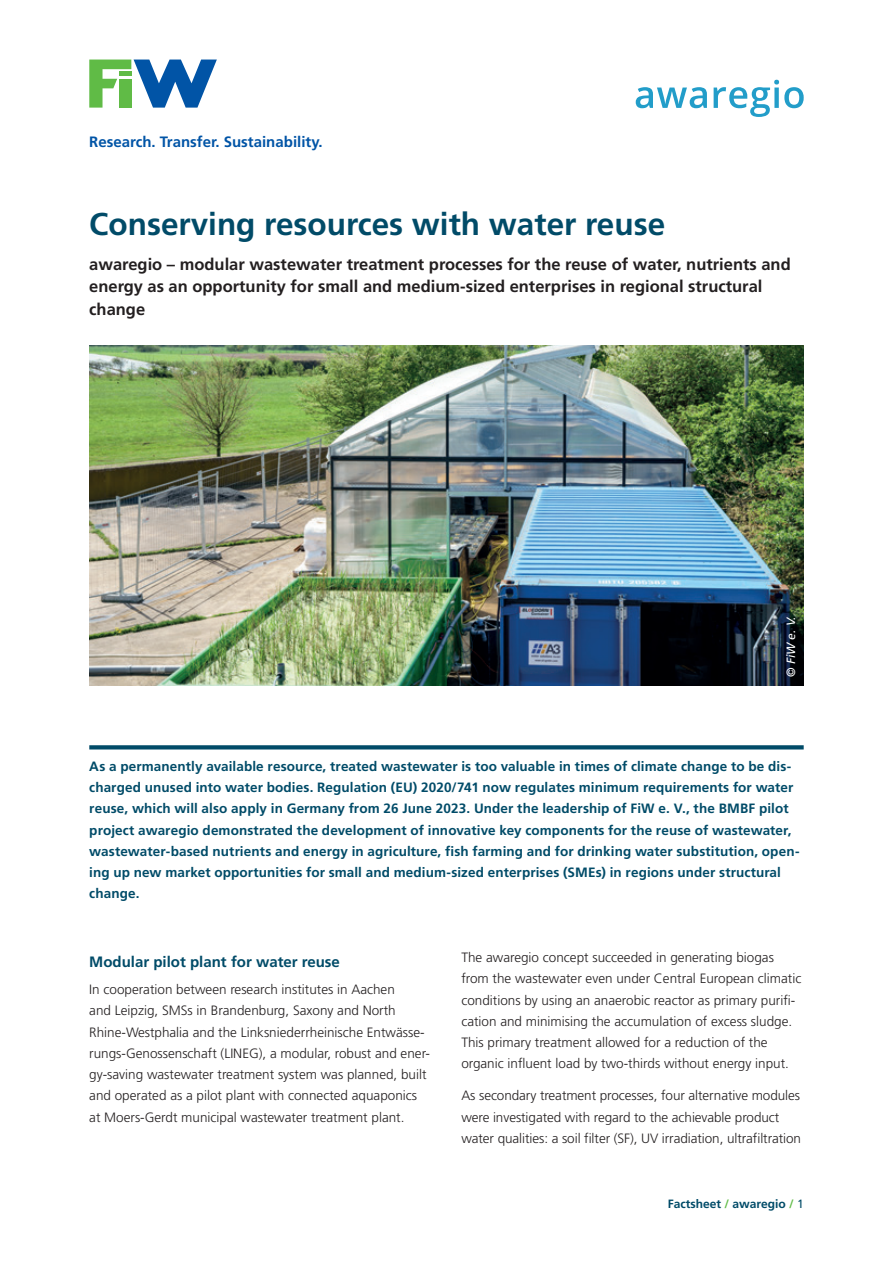
<style>
.page{position:relative;width:893px;height:1263px;background:#fff}
.page>*{position:absolute;margin:0;border:0;box-sizing:border-box;transform-origin:0 0}
.Titel{font:31.5px "Frutiger LT 65 Bd";color:#014b68}
.U1{font:16.5px/22.5px "Frutiger LT 65 Bd";color:#231f20}
.t1{font:15px "Frutiger LT 65 Bd";color:#0154a6}
.U2{font:15px "Frutiger LT 65 Bd";color:#014b68}
.Copy{font:13.5px/21.3px "Frutiger LT 45 Lt";color:#231f20}
.Anleser_Dunkelblau{font:13.5px/21.3px "Frutiger LT 65 Bd";letter-spacing:.01em;color:#014b68}
.t2{font:12px "Frutiger LT 65 Bd";color:#014b68}
.BU{font:12px "Frutiger LT 56 It";color:#fff}
.s1{color:#60bb46}
.s2{font-family:"Frutiger LT 55 Rm"}
</style>
<div class="page">
<svg style="left:89px;top:60px;width:128px;height:48px"></svg>
<svg style="left:89px;top:745px;width:715px;height:4px;background:#105671"></svg>
<img style="left:89px;top:345px;width:715px;height:341px">
<svg style="left:636px;top:87px;width:71px;height:21px"></svg>
<svg style="left:714px;top:80px;width:90px;height:37px"></svg>
<p class="t1" style="left:89px;top:133px;width:235px">Research. Transfer. Sustainability.</p>
<p class="Titel" style="left:89px;top:205px;width:577px">Conserving resources with water reuse</p>
<p class="U1" style="left:89px;top:253px;width:703px">awaregio – modular wastewater treatment processes for the reuse of water, nutrients and energy as an opportunity for small and medium-sized enterprises in regional structural change</p>
<p class="BU" style="left:784px;top:677px;width:62px;rotate:-90deg">© FiW e. V.</p>
<p class="Anleser_Dunkelblau" style="left:89px;top:755px;width:712px">As a permanently available resource, treated wastewater is too valuable in times of climate change to be dis&shy;charged unused into water bodies. Regulation (EU) 2020/741 now regulates minimum requirements for water reuse, which will also apply in Germany from 26 June 2023. Under the leadership of FiW e. V., the BMBF pilot project awaregio demonstrated the development of innovative key components for the reuse of wastewater, wastewater-based nutrients and energy in agriculture, fish farming and for drinking water substitution, open&shy;ing up new market opportunities for small and medium-sized enterprises (SMEs) in regions under structural change.</p>
<p class="U2" style="left:89px;top:953px;width:252px">Modular pilot plant for water reuse</p>
<p class="Copy" style="left:89px;top:979px;width:342px">In cooperation between research institutes in Aachen<br>and Leipzig, SMSs in Brandenburg, Saxony and North Rhine-Westphalia and the Linksniederrheinische Entwässe&shy;rungs-Genossenschaft (LINEG), a modular, robust and ener&shy;gy-saving wastewater treatment system was planned, built and operated as a pilot plant with connected aquaponics at Moers-Gerdt municipal wastewater treatment plant.</p>
<p class="Copy" style="left:461px;top:947px;width:342px">The awaregio concept succeeded in generating biogas from the wastewater even under Central European climatic conditions by using an anaerobic reactor as primary purifi&shy;cation and minimising the accumulation of excess sludge.<br>This primary treatment allowed for a reduction of the organic influent load by two-thirds without energy input.</p>
<p class="Copy" style="left:461px;top:1085px;width:341px">As secondary treatment processes, four alternative modules were investigated with regard to the achievable product water qualities: a soil filter (SF), UV irradiation, ultrafiltration</p>
<p class="t2" style="left:668px;top:1196px;width:137px">Factsheet <span class="s1">/</span> awaregio <span class="s1">/</span> <span class="s2">1</span></p>
</div>
